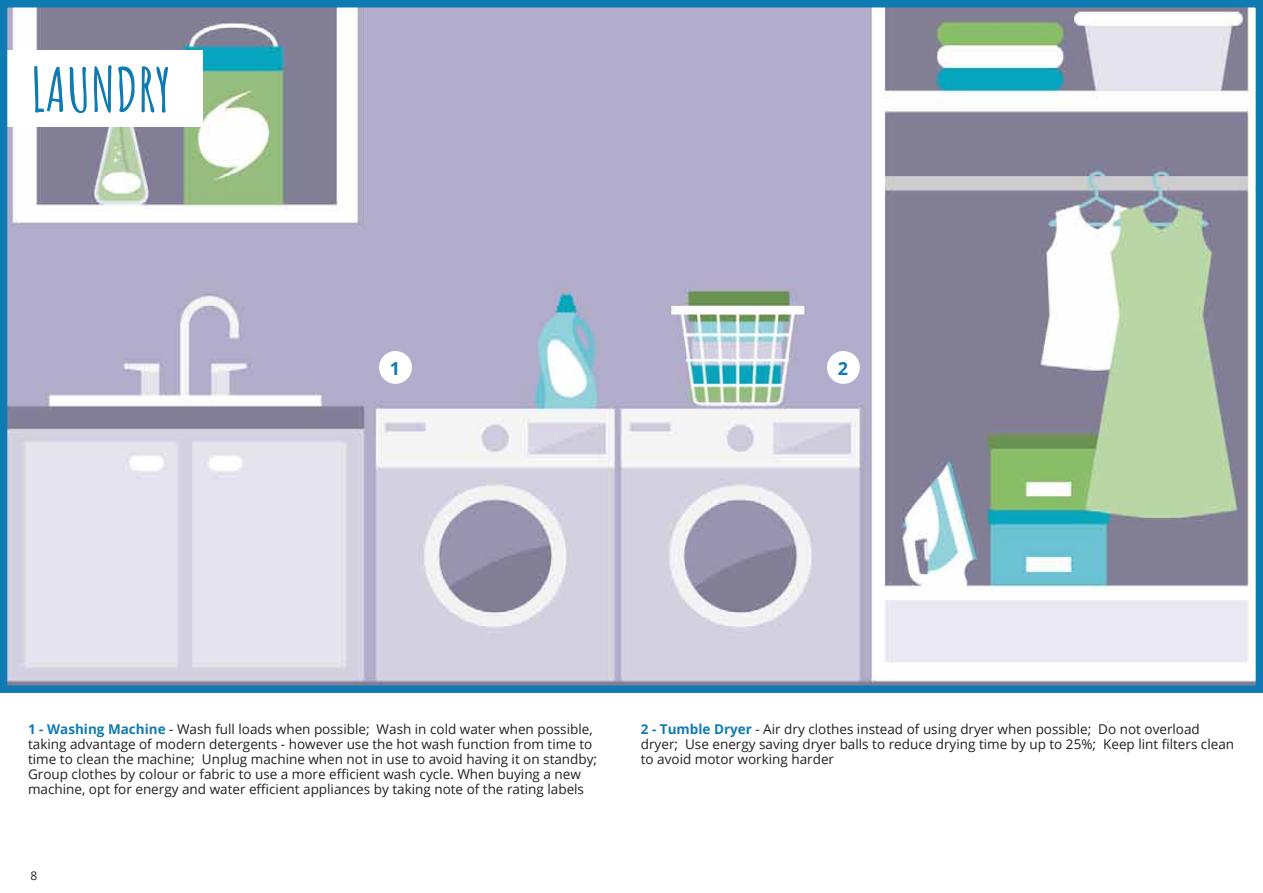
<style>
.page{position:relative;width:1263px;height:893px;background:#fff}
.page>*{position:absolute;margin:0;border:0;box-sizing:border-box;transform-origin:0 0}
.t1{font:700 60px "Amatic SC";color:#107ab2}
.t2{font:700 18px "Open Sans";color:#107ab2}
.t3{font:13.5px/15px "Open Sans";color:#231f20}
.t4{font:12px "Open Sans";color:#231f20}
.s1{font-weight:700;color:#107ab2}
</style>
<div class="page">
<img style="left:9px;top:9px;width:1245px;height:675px">
<div style="left:0;top:50px;width:202px;height:76px;background:#fff"></div>
<div style="left:379px;top:351px;width:33px;height:33px;background:#fff;border-radius:50%"></div>
<div style="left:827px;top:351px;width:33px;height:33px;background:#fff;border-radius:50%"></div>
<div style="left:0;top:0;width:1263px;height:693px;border:8px solid #107ab2"></div>
<h1 class="t1" style="left:31px;top:44px;width:142px">LAUNDRY</h1>
<h2 class="t2" style="left:390px;top:355px;width:12px">1</h2>
<h2 class="t2" style="left:838px;top:355px;width:12px">2</h2>
<p class="t3" style="left:28px;top:721px;width:571px"><span class="s1">1 - Washing Machine</span> - Wash full loads when possible; Wash in cold water when possible, taking advantage of modern detergents - however use the hot wash function from time to time to clean the machine; Unplug machine when not in use to avoid having it on standby; Group clothes by colour or fabric to use a more efficient wash cycle. When buying a new machine, opt for energy and water efficient appliances by taking note of the rating labels</p>
<p class="t3" style="left:641px;top:721px;width:595px"><span class="s1">2 - Tumble Dryer</span> - Air dry clothes instead of using dryer when possible; Do not overload dryer; Use energy saving dryer balls to reduce drying time by up to 25%; Keep lint filters clean to avoid motor working harder</p>
<p class="t4" style="left:30px;top:868px;width:8px">8</p>
</div>
